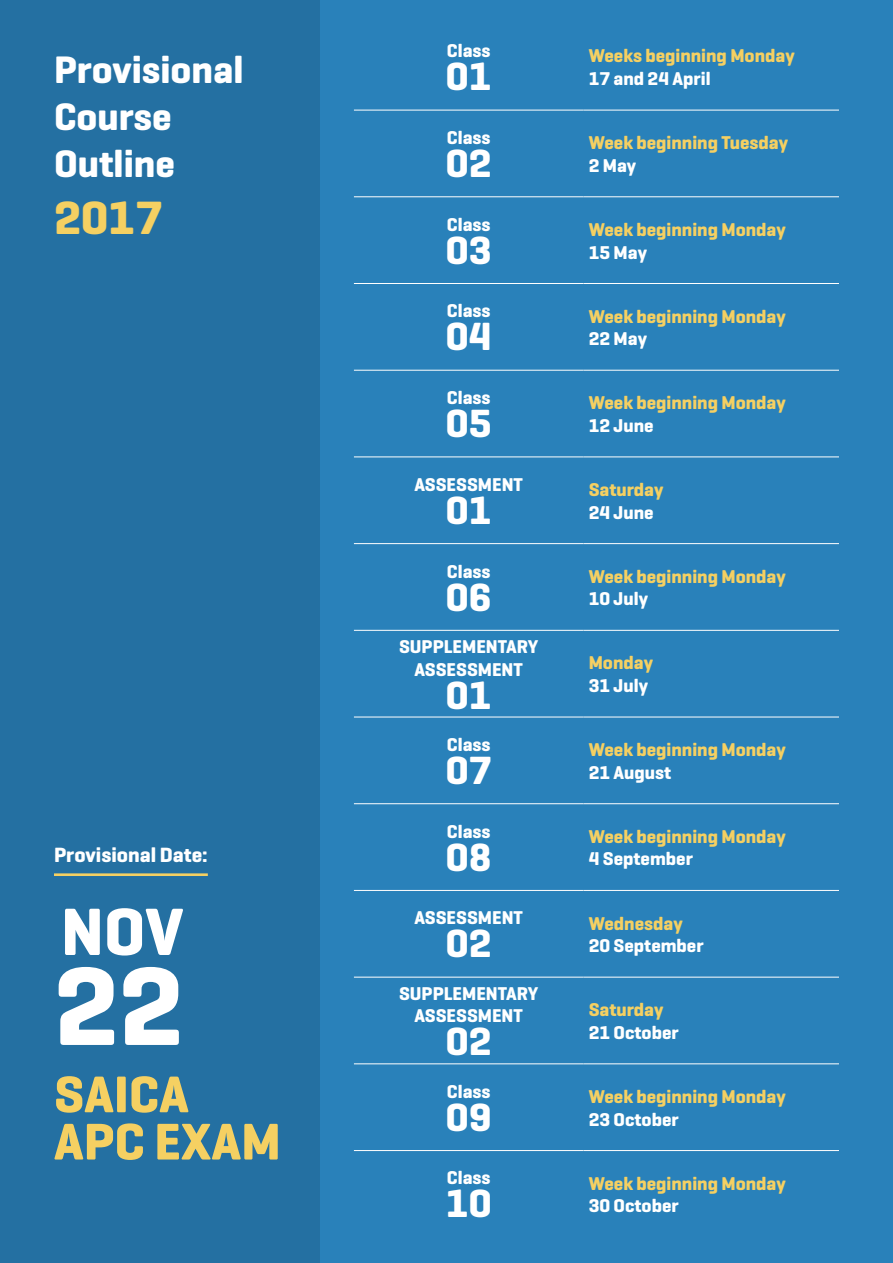
<style>
.page{position:relative;width:893px;height:1263px;background:#2981ba}
.page>*{position:absolute;margin:0;border:0;box-sizing:border-box;transform-origin:0 0}
.t1{font:700 113.4px "Geogrotesque";color:#fff}
.t2{font:700 68.1px "Geogrotesque";color:#fff}
.t3{font:700 52.5px/47.2px "Geogrotesque";color:#f5d062}
.t4{font:700 47.55px "Geogrotesque";color:#f5d062}
.t5{font:700 40.05px "Geogrotesque";color:#fff}
.t6{font:700 39px/46.8px "Geogrotesque";color:#fff}
.t7{font:700 21px "Geogrotesque";color:#fff}
.t8{font:700 18.9px "Geogrotesque";color:#f5d062}
.t9{font:700 18.9px/22.6px "Geogrotesque";color:#fff;text-align:center}
</style>
<div class="page">
<div style="left:0;top:0;width:319px;height:1263px;background:#2470a2"></div>
<hr style="left:54px;top:873px;width:154px;height:3px;background:#f5d062">
<hr style="left:354px;top:110px;width:230px;height:1px;background:#fff">
<hr style="left:584px;top:110px;width:255px;height:1px;background:#fff">
<hr style="left:354px;top:196px;width:230px;height:1px;background:#fff">
<hr style="left:584px;top:196px;width:255px;height:1px;background:#fff">
<hr style="left:354px;top:283px;width:230px;height:1px;background:#fff">
<hr style="left:584px;top:283px;width:255px;height:1px;background:#fff">
<hr style="left:354px;top:370px;width:230px;height:1px;background:#fff">
<hr style="left:584px;top:370px;width:255px;height:1px;background:#fff">
<hr style="left:354px;top:457px;width:230px;height:1px;background:#fff">
<hr style="left:584px;top:457px;width:255px;height:1px;background:#fff">
<hr style="left:354px;top:543px;width:230px;height:1px;background:#fff">
<hr style="left:584px;top:543px;width:255px;height:1px;background:#fff">
<hr style="left:354px;top:717px;width:230px;height:1px;background:#fff">
<hr style="left:584px;top:717px;width:255px;height:1px;background:#fff">
<hr style="left:354px;top:803px;width:230px;height:1px;background:#fff">
<hr style="left:584px;top:803px;width:255px;height:1px;background:#fff">
<hr style="left:354px;top:890px;width:230px;height:1px;background:#fff">
<hr style="left:584px;top:890px;width:255px;height:1px;background:#fff">
<hr style="left:354px;top:977px;width:230px;height:1px;background:#fff">
<hr style="left:584px;top:977px;width:255px;height:1px;background:#fff">
<hr style="left:354px;top:1063px;width:230px;height:1px;background:#fff">
<hr style="left:584px;top:1063px;width:255px;height:1px;background:#fff">
<hr style="left:354px;top:1150px;width:230px;height:1px;background:#fff">
<hr style="left:584px;top:1150px;width:255px;height:1px;background:#fff">
<hr style="left:354px;top:630px;width:230px;height:1px;background:#fff">
<hr style="left:584px;top:630px;width:255px;height:1px;background:#fff">
<h3 class="t6" style="left:54px;top:46px;width:191px">Provisional<br>Course<br>Outline</h3>
<h3 class="t4" style="left:54px;top:188px;width:110px">2017</h3>
<p class="t7" style="left:54px;top:841px;width:155px">Provisional Date:</p>
<h2 class="t2" style="left:61px;top:889px;width:124px">NOV</h2>
<h1 class="t1" style="left:54px;top:936px;width:131px">22</h1>
<h3 class="t3" style="left:54px;top:1071px;width:228px">SAICA<br>APC EXAM</h3>
<p class="t9" style="left:447px;top:40px;width:45px">Class</p>
<h3 class="t5" style="left:446px;top:52px;width:47px">01</h3>
<p class="t9" style="left:447px;top:126px;width:45px">Class</p>
<h3 class="t5" style="left:446px;top:138px;width:47px">02</h3>
<p class="t9" style="left:447px;top:213px;width:45px">Class</p>
<h3 class="t5" style="left:446px;top:225px;width:47px">03</h3>
<p class="t9" style="left:447px;top:300px;width:45px">Class</p>
<h3 class="t5" style="left:446px;top:312px;width:47px">04</h3>
<p class="t9" style="left:447px;top:386px;width:45px">Class</p>
<h3 class="t5" style="left:446px;top:398px;width:47px">05</h3>
<p class="t9" style="left:415px;top:473px;width:110px">ASSESSMENT</p>
<h3 class="t5" style="left:446px;top:485px;width:47px">01</h3>
<p class="t9" style="left:447px;top:560px;width:45px">Class</p>
<h3 class="t5" style="left:446px;top:572px;width:47px">06</h3>
<p class="t9" style="left:399px;top:635px;width:141px">SUPPLEMENTARY<br>ASSESSMENT</p>
<h3 class="t5" style="left:446px;top:670px;width:47px">01</h3>
<p class="t9" style="left:447px;top:733px;width:45px">Class</p>
<h3 class="t5" style="left:446px;top:745px;width:47px">07</h3>
<p class="t9" style="left:447px;top:820px;width:45px">Class</p>
<h3 class="t5" style="left:446px;top:832px;width:47px">08</h3>
<p class="t9" style="left:415px;top:906px;width:110px">ASSESSMENT</p>
<h3 class="t5" style="left:446px;top:919px;width:47px">02</h3>
<p class="t9" style="left:399px;top:982px;width:141px">SUPPLEMENTARY<br>ASSESSMENT</p>
<h3 class="t5" style="left:446px;top:1017px;width:47px">02</h3>
<p class="t9" style="left:447px;top:1080px;width:45px">Class</p>
<h3 class="t5" style="left:446px;top:1092px;width:47px">09</h3>
<p class="t9" style="left:447px;top:1167px;width:45px">Class</p>
<h3 class="t5" style="left:446px;top:1179px;width:47px">10</h3>
<p class="t8" style="left:589px;top:44px;width:207px">Weeks beginning Monday</p>
<p class="t9" style="left:589px;top:67px;width:123px">17 and 24 April</p>
<p class="t8" style="left:589px;top:131px;width:201px">Week beginning Tuesday</p>
<p class="t9" style="left:589px;top:154px;width:49px">2 May</p>
<p class="t8" style="left:589px;top:218px;width:199px">Week beginning Monday</p>
<p class="t9" style="left:589px;top:241px;width:60px">15 May</p>
<p class="t8" style="left:589px;top:304px;width:199px">Week beginning Monday</p>
<p class="t9" style="left:589px;top:327px;width:60px">22 May</p>
<p class="t8" style="left:589px;top:391px;width:199px">Week beginning Monday</p>
<p class="t9" style="left:589px;top:414px;width:67px">12 June</p>
<p class="t8" style="left:589px;top:478px;width:76px">Saturday</p>
<p class="t9" style="left:589px;top:501px;width:67px">24 June</p>
<p class="t8" style="left:589px;top:564px;width:199px">Week beginning Monday</p>
<p class="t9" style="left:589px;top:587px;width:61px">10 July</p>
<p class="t8" style="left:589px;top:651px;width:66px">Monday</p>
<p class="t9" style="left:589px;top:674px;width:61px">31 July</p>
<p class="t8" style="left:589px;top:738px;width:199px">Week beginning Monday</p>
<p class="t9" style="left:589px;top:761px;width:84px">21 August</p>
<p class="t8" style="left:589px;top:825px;width:199px">Week beginning Monday</p>
<p class="t9" style="left:589px;top:848px;width:106px">4 September</p>
<p class="t8" style="left:589px;top:911px;width:95px">Wednesday</p>
<p class="t9" style="left:589px;top:934px;width:116px">20 September</p>
<p class="t8" style="left:589px;top:998px;width:76px">Saturday</p>
<p class="t9" style="left:589px;top:1021px;width:92px">21 October</p>
<p class="t8" style="left:589px;top:1085px;width:199px">Week beginning Monday</p>
<p class="t9" style="left:589px;top:1108px;width:92px">23 October</p>
<p class="t8" style="left:589px;top:1171px;width:199px">Week beginning Monday</p>
<p class="t9" style="left:589px;top:1194px;width:92px">30 October</p>
</div>
